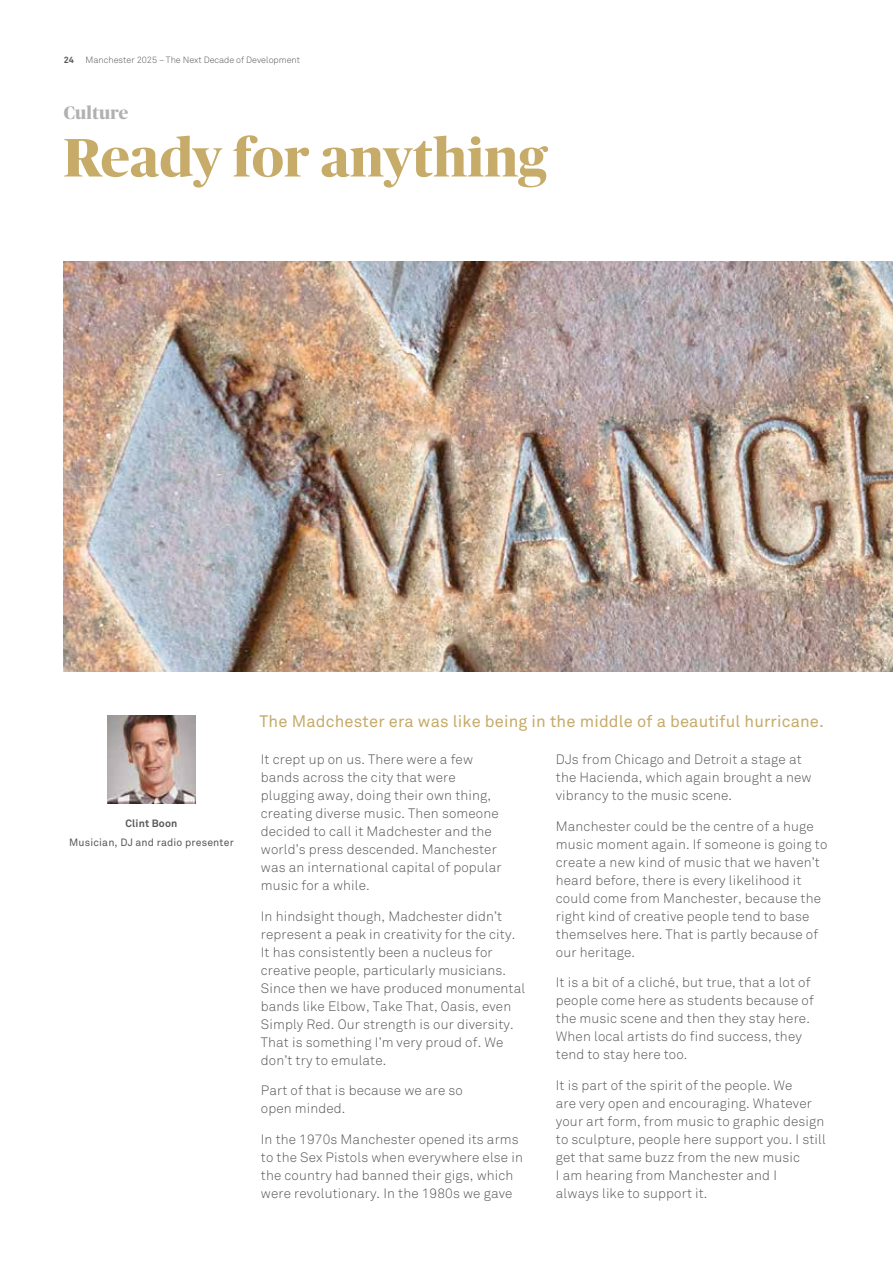
<style>
.page{position:relative;width:893px;height:1263px;background:#fff}
.page>*{position:absolute;margin:0;border:0;box-sizing:border-box;transform-origin:0 0}
.t1{font:700 54px "Publico Banner";letter-spacing:.015em;color:#c6ab69}
.t2{font:700 18px "Publico Banner";letter-spacing:.015em;color:#b1b0b3}
.t3{font:16.5px "Akkurat";letter-spacing:.01em;color:#c6ab69}
.t4{font:300 13.5px/18px "Akkurat";letter-spacing:.01em;color:#575756}
.t5{font:10.5px "Akkurat";letter-spacing:.015em;color:#575756}
.t6{font:700 10.5px "Akkurat";letter-spacing:.015em;color:#575756}
.t7{font:300 9px "Akkurat";color:#575756}
.t8{font:700 9px "Akkurat";color:#575756}
</style>
<div class="page">
<img style="left:64px;top:262px;width:829px;height:410px">
<img style="left:108px;top:716px;width:87px;height:87px">
<p class="t8" style="left:64px;top:54px;width:12px">24</p>
<p class="t7" style="left:86px;top:55px;width:216px">Manchester 2025 – The Next Decade of Development</p>
<h2 class="t2" style="left:64px;top:100px;width:66px">Culture</h2>
<h1 class="t1" style="left:64px;top:119px;width:485px">Ready for anything</h1>
<p class="t6" style="left:126px;top:816px;width:53px">Clint Boon</p>
<p class="t5" style="left:69px;top:836px;width:166px">Musician, DJ and radio presenter</p>
<p class="t3" style="left:260px;top:712px;width:566px">The Madchester era was like being in the middle of a beautiful hurricane.</p>
<p class="t4" style="left:261px;top:750px;width:242px">It crept up on us. There were a few bands across the city that were plugging away, doing their own thing, creating diverse music. Then someone decided to call it Madchester and the world’s press descended. Manchester was an international capital of popular music for a while.</p>
<p class="t4" style="left:261px;top:907px;width:266px">In hindsight though, Madchester didn’t represent a peak in creativity for the city.<br>It has consistently been a nucleus for creative people, particularly musicians.<br>Since then we have produced monumental bands like Elbow, Take That, Oasis, even Simply Red. Our strength is our diversity.<br>That is something I’m very proud of. We don’t try to emulate.</p>
<p class="t4" style="left:261px;top:1082px;width:203px">Part of that is because we are so open minded.</p>
<p class="t4" style="left:261px;top:1131px;width:264px">In the 1970s Manchester opened its arms to the Sex Pistols when everywhere else in the country had banned their gigs, which were revolutionary. In the 1980s we gave</p>
<p class="t4" style="left:556px;top:750px;width:257px">DJs from Chicago and Detroit a stage at the Hacienda, which again brought a new vibrancy to the music scene.</p>
<p class="t4" style="left:556px;top:817px;width:273px">Manchester could be the centre of a huge music moment again. If someone is going to create a new kind of music that we haven’t heard before, there is every likelihood it could come from Manchester, because the right kind of creative people tend to base themselves here. That is partly because of our heritage.</p>
<p class="t4" style="left:556px;top:974px;width:259px">It is a bit of a cliché, but true, that a lot of people come here as students because of the music scene and then they stay here.<br>When local artists do find success, they tend to stay here too.</p>
<p class="t4" style="left:556px;top:1076px;width:271px">It is part of the spirit of the people. We<br>are very open and encouraging. Whatever your art form, from music to graphic design to sculpture, people here support you. I still get that same buzz from the new music<br>I am hearing from Manchester and I<br>always like to support it.</p>
</div>
